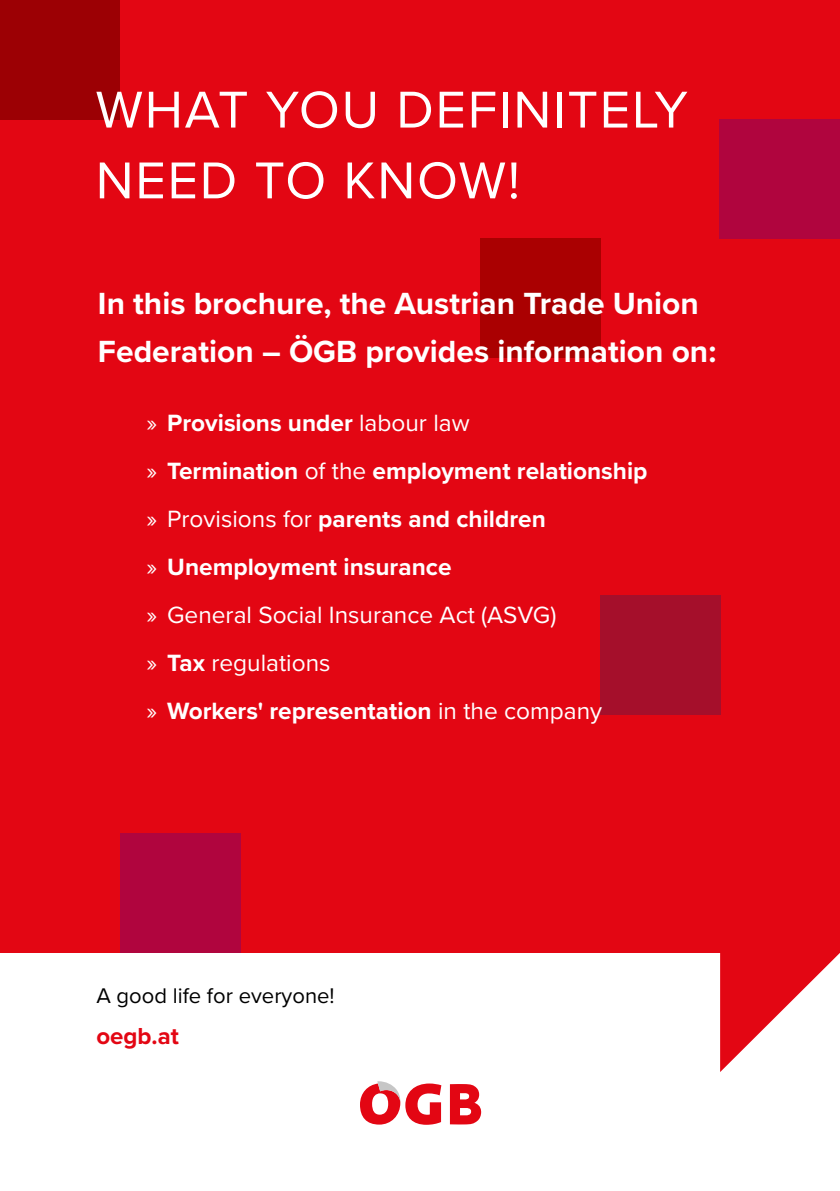
<style>
.page{position:relative;width:840px;height:1191px;background:#fff}
.page>*{position:absolute;margin:0;border:0;box-sizing:border-box;transform-origin:0 0}
.t1{font:53.6px/70.8px "Proxima Nova";letter-spacing:.03em;color:#fff}
.t2{font:700 31.8px/48.8px "Proxima Nova";color:#fff}
.t3{font:700 24.4px/48px "Proxima Nova";color:#fff}
.t4{font:700 24px "Proxima Nova";color:#e30613}
.t5{font:22px "Proxima Nova";color:#000}
.s1{font-weight:400}
</style>
<div class="page">
<div style="left:0;top:0;width:839px;height:952px;background:#e30613"></div>
<svg style="left:719px;top:952px;width:120px;height:120px"></svg>
<div style="left:599px;top:595px;width:120px;height:119px;background:#a50f2b"></div>
<div style="left:120px;top:833px;width:120px;height:119px;background:#b0053e"></div>
<div style="left:0;top:0;width:120px;height:119px;background:#9c0004"></div>
<div style="left:479px;top:238px;width:120px;height:119px;background:#aa0001"></div>
<svg style="left:449px;top:1084px;width:32px;height:40px"></svg>
<svg style="left:360px;top:1081px;width:81px;height:43px"></svg>
<div style="left:719px;top:119px;width:120px;height:119px;background:#b0053e"></div>
<h1 class="t1" style="left:96px;top:72px;width:593px">WHAT YOU DEFINITELY<br>NEED TO KNOW!</h1>
<h2 class="t2" style="left:98px;top:278px;width:619px">In this brochure, the Austrian Trade Union<br>Federation – ÖGB provides information on:</h2>
<p class="t3" style="left:146px;top:398px;width:502px"><span class="s1">»</span> Provisions under <span class="s1">labour law<br>»</span> Termination <span class="s1">of the</span> employment relationship <span class="s1">» Provisions for</span> parents and children<br><span class="s1">»</span> Unemployment insurance<br><span class="s1">» General Social Insurance Act (ASVG)<br>»</span> Tax <span class="s1">regulations<br>»</span> Workers' representation <span class="s1">in the company</span></p>
<p class="t5" style="left:96px;top:978px;width:239px">A good life for everyone!</p>
<p class="t4" style="left:96px;top:1017px;width:84px">oegb.at</p>
</div>
